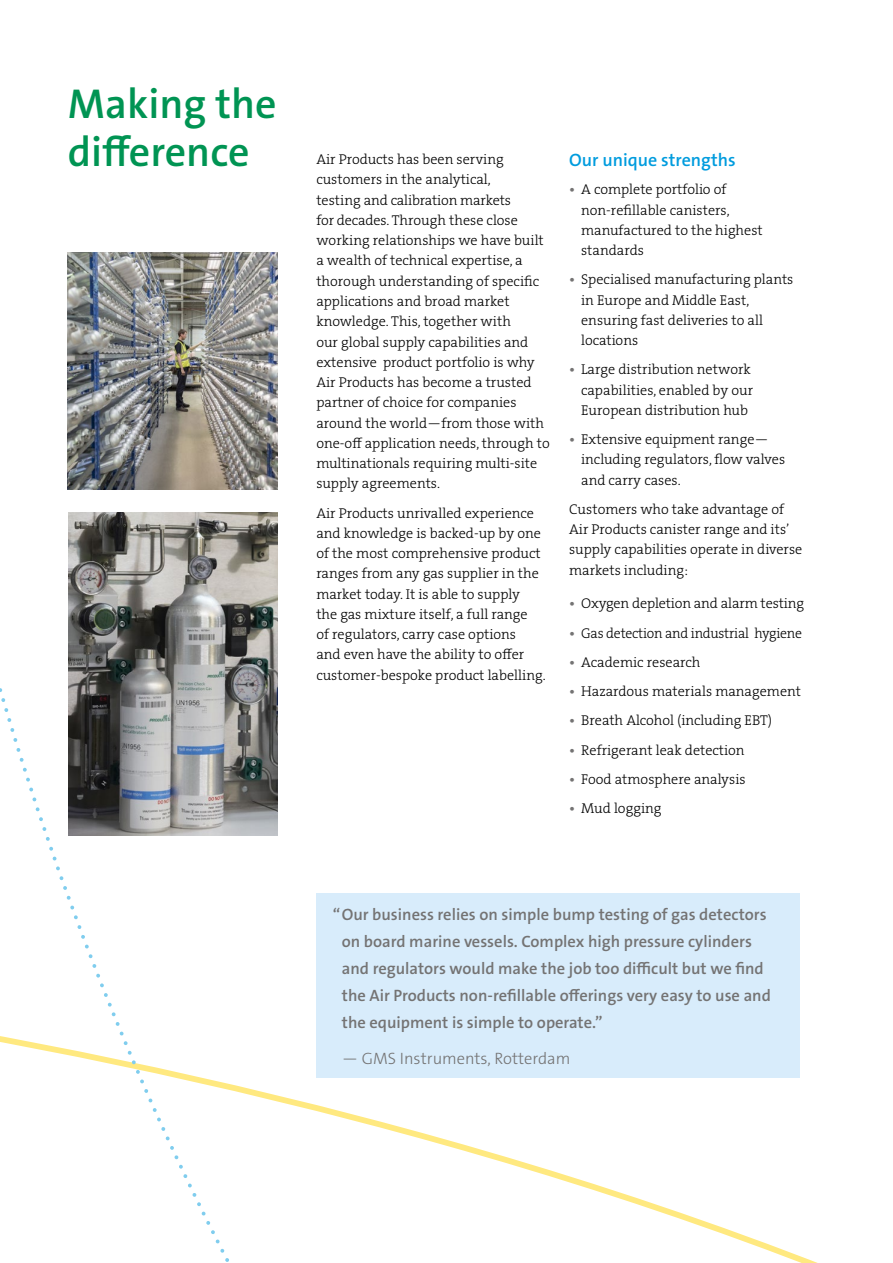
<style>
.page{position:relative;width:893px;height:1263px;background:#fff}
.page>*{position:absolute;margin:0;border:0;box-sizing:border-box;transform-origin:0 0}
.t1{font:600 42px/48px "The Sans LF";color:#009453}
.t2{font:600 18px "The Sans LF";color:#009cde}
.t3{font:600 16.5px/27px "The Sans LF";color:#747373}
.t4{font:300 16.5px "The Sans LF";color:#747373}
.t5{font:14.25px/20.2px "The Serif LP3 Lig";color:#000}
.s1{font-family:"The Serif LP6 Se Bld";color:#747373}
</style>
<div class="page">
<img style="left:68px;top:253px;width:209px;height:237px">
<svg style="left:467px;top:957px;width:351px;height:306px"></svg>
<svg style="left:0;top:570px;width:467px;height:692px"></svg>
<img style="left:68px;top:513px;width:209px;height:322px">
<div style="left:316px;top:893px;width:483px;height:185px;background:#d8ecfb"></div>
<h1 class="t1" style="left:68px;top:80px;width:210px">Making the difference</h1>
<p class="t5" style="left:316px;top:149px;width:235px">Air Products has been serving customers in the analytical,<br>testing and calibration markets<br>for decades. Through these close working relationships we have built a wealth of technical expertise, a thorough understanding of specific applications and broad market knowledge. This, together with<br>our global supply capabilities and extensive product portfolio is why Air Products has become a trusted partner of choice for companies around the world—from those with one-off application needs, through to multinationals requiring multi-site supply agreements.</p>
<p class="t5" style="left:316px;top:503px;width:231px">Air Products unrivalled experience and knowledge is backed-up by one of the most comprehensive product ranges from any gas supplier in the market today. It is able to supply<br>the gas mixture itself, a full range<br>of regulators, carry case options<br>and even have the ability to offer customer-bespoke product labelling.</p>
<p class="t2" style="left:569px;top:148px;width:168px">Our unique strengths</p>
<p class="t5" style="left:581px;top:179px;width:183px;text-indent:-12px"><span class="s1">•</span> A complete portfolio of non-refillable canisters, manufactured to the highest standards</p>
<p class="t5" style="left:581px;top:269px;width:214px;text-indent:-12px"><span class="s1">•</span> Specialised manufacturing plants in Europe and Middle East, ensuring fast deliveries to all locations</p>
<p class="t5" style="left:581px;top:359px;width:174px;text-indent:-12px"><span class="s1">•</span> Large distribution network capabilities, enabled by our<br>European distribution hub</p>
<p class="t5" style="left:581px;top:429px;width:206px;text-indent:-12px"><span class="s1">•</span> Extensive equipment range— including regulators, flow valves and carry cases.</p>
<p class="t5" style="left:569px;top:499px;width:235px">Customers who take advantage of<br>Air Products canister range and its’ supply capabilities operate in diverse markets including:</p>
<p class="t5" style="left:569px;top:593px;width:236px"><span class="s1">•</span> Oxygen depletion and alarm testing</p>
<p class="t5" style="left:569px;top:623px;width:234px"><span class="s1">•</span> Gas detection and industrial hygiene</p>
<p class="t5" style="left:569px;top:652px;width:133px"><span class="s1">•</span> Academic research</p>
<p class="t5" style="left:569px;top:681px;width:233px"><span class="s1">•</span> Hazardous materials management</p>
<p class="t5" style="left:569px;top:710px;width:204px"><span class="s1">•</span> Breath Alcohol (including EBT)</p>
<p class="t5" style="left:569px;top:740px;width:177px"><span class="s1">•</span> Refrigerant leak detection</p>
<p class="t5" style="left:569px;top:769px;width:178px"><span class="s1">•</span> Food atmosphere analysis</p>
<p class="t5" style="left:569px;top:798px;width:94px"><span class="s1">•</span> Mud logging</p>
<p class="t3" style="left:342px;top:901px;width:431px;text-indent:-9px">“Our business relies on simple bump testing of gas detectors on board marine vessels. Complex high pressure cylinders and regulators would make the job too difficult but we find the Air Products non-refillable offerings very easy to use and the equipment is simple to operate.”</p>
<p class="t4" style="left:342px;top:1047px;width:230px">— GMS Instruments, Rotterdam</p>
</div>
